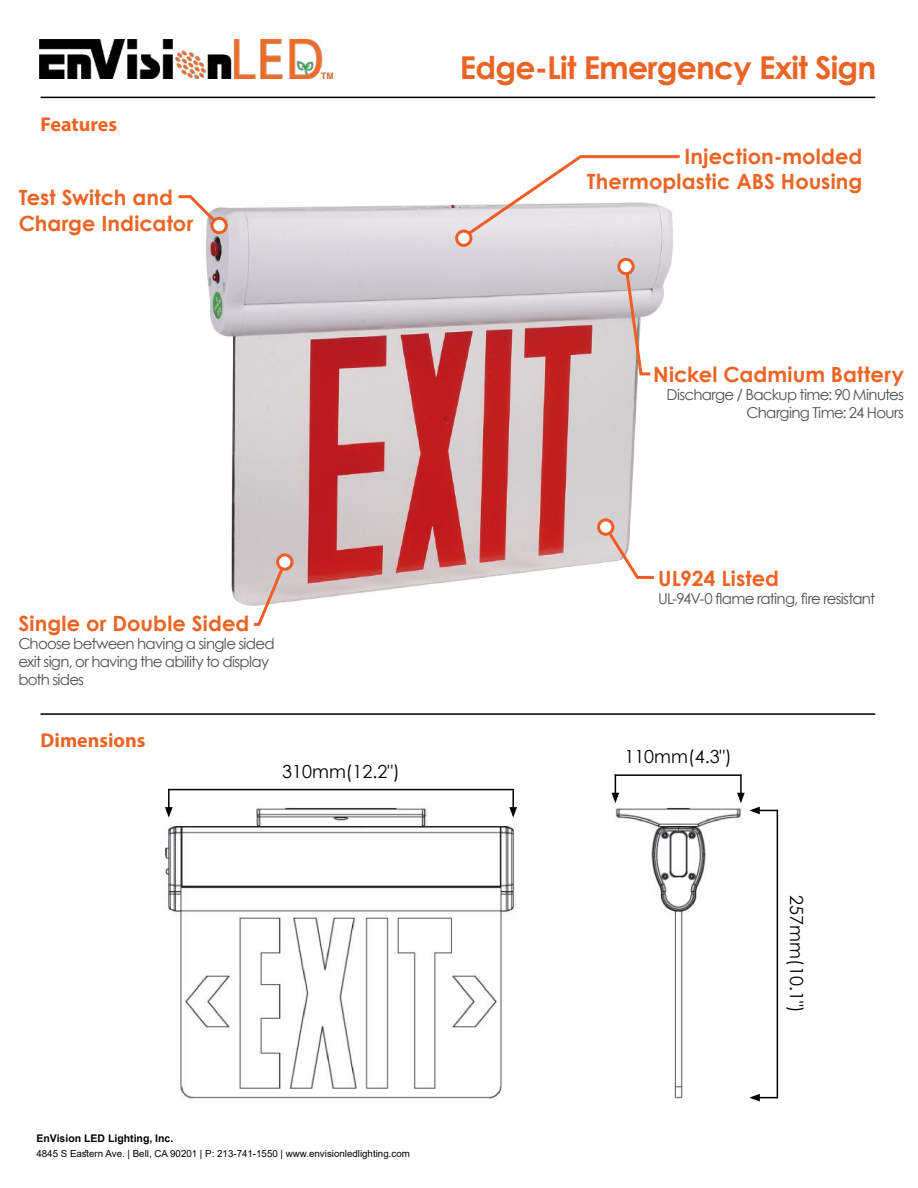
<style>
.page{position:relative;width:918px;height:1188px;background:#fff}
.page>*{position:absolute;margin:0;border:0;box-sizing:border-box;transform-origin:0 0}
.t1{font:700 31.5px "Century Gothic";letter-spacing:-.025em;color:#ec6423}
.t2{font:700 21px/25.2px "Century Gothic";letter-spacing:.005em;color:#ec6423;text-align:right}
.t3{font:700 19.95px "Myriad Pro";color:#ec6423}
.t4{font:18px "Century Gothic";color:#000}
.t5{font:15px/18px "Century Gothic";letter-spacing:-.05em;color:#4f5252;text-align:right}
.t6{font:700 10.5px "Arial";color:#000}
.t7{font:9.75px "Arial";color:#000}
</style>
<div class="page">
<hr style="left:41px;top:97px;width:834px;height:1px;background:#000">
<img style="left:39px;top:39px;width:293px;height:40px">
<img style="left:206px;top:204px;width:467px;height:402px">
<svg style="left:460px;top:155px;width:220px;height:86px"></svg>
<div style="left:457px;top:231px;width:14px;height:14px;background:#fff;border-radius:50%"></div>
<div style="left:455px;top:230px;width:17px;height:17px;border:3px solid #f05d24;border-radius:50%"></div>
<svg style="left:623px;top:262px;width:30px;height:115px"></svg>
<div style="left:619px;top:259px;width:14px;height:15px;background:#fff;border-radius:50%"></div>
<div style="left:617px;top:258px;width:18px;height:17px;border:3px solid #f05d24;border-radius:50%"></div>
<svg style="left:602px;top:523px;width:55px;height:57px"></svg>
<svg style="left:178px;top:195px;width:45px;height:35px"></svg>
<div style="left:212px;top:218px;width:14px;height:15px;background:#fff;border-radius:50%"></div>
<div style="left:210px;top:217px;width:18px;height:17px;border:3px solid #f05d24;border-radius:50%"></div>
<div style="left:599px;top:520px;width:14px;height:14px;background:#fff;border-radius:50%"></div>
<div style="left:597px;top:518px;width:17px;height:18px;border:3px solid #f05d24;border-radius:50%"></div>
<svg style="left:251px;top:558px;width:38px;height:68px"></svg>
<div style="left:278px;top:555px;width:14px;height:14px;background:#fff;border-radius:50%"></div>
<div style="left:276px;top:553px;width:17px;height:18px;border:3px solid #f05d24;border-radius:50%"></div>
<hr style="left:41px;top:713px;width:834px;height:2px;background:#000">
<img style="left:165px;top:788px;width:614px;height:314px">
<hr style="left:168px;top:789px;width:2px;height:20px;background:#000">
<svg style="left:165px;top:807px;width:8px;height:11px"></svg>
<hr style="left:512px;top:789px;width:2px;height:20px;background:#000">
<svg style="left:509px;top:807px;width:8px;height:11px"></svg>
<hr style="left:169px;top:789px;width:344px;height:1px;background:#000">
<svg style="left:749px;top:1094px;width:29px;height:7px"></svg>
<hr style="left:777px;top:810px;width:1px;height:288px;background:#000">
<svg style="left:612px;top:774px;width:7px;height:29px"></svg>
<hr style="left:740px;top:774px;width:2px;height:21px;background:#000">
<svg style="left:737px;top:793px;width:41px;height:21px"></svg>
<hr style="left:615px;top:774px;width:127px;height:2px;background:#000">
<h3 class="t3" style="left:41px;top:111px;width:78px">Features</h3>
<h2 class="t2" style="left:19px;top:184px;width:176px;text-align:left">Test Switch and<br>Charge Indicator</h2>
<h1 class="t1" style="left:460px;top:43px;width:418px">Edge-Lit Emergency Exit Sign</h1>
<h2 class="t2" style="left:587px;top:143px;width:277px">Injection-molded<br>Thermoplastic ABS Housing</h2>
<h2 class="t2" style="left:653px;top:361px;width:252px">Nickel Cadmium Battery</h2>
<p class="t5" style="left:667px;top:385px;width:239px">Discharge / Backup time: 90 Minutes<br>Charging Time: 24 Hours</p>
<h2 class="t2" style="left:18px;top:610px;width:232px">Single or Double Sided</h2>
<p class="t5" style="left:18px;top:635px;width:258px;text-align:left">Choose between having a single sided exit sign, or having the ability to display both sides</p>
<h3 class="t3" style="left:41px;top:727px;width:107px">Dimensions</h3>
<p class="t4" style="left:282px;top:759px;width:119px">310mm)12.2"(</p>
<p class="t6" style="left:36px;top:1131px;width:138px">EnVision LED Lighting, Inc.</p>
<p class="t7" style="left:36px;top:1147px;width:375px">4845 S Eastern Ave. | Bell, CA 90201 | P: 213-741-1550 | www.envisionledlighting.com</p>
<h2 class="t2" style="left:658px;top:565px;width:123px">UL924 Listed</h2>
<p class="t5" style="left:658px;top:590px;width:219px">UL-94V-0 flame rating, fire resistant</p>
<p class="t4" style="left:624px;top:744px;width:109px">110mm)4.3"(</p>
<p class="t4" style="left:809px;top:895px;width:119px;rotate:90deg">257mm)10.1"(</p>
</div>
